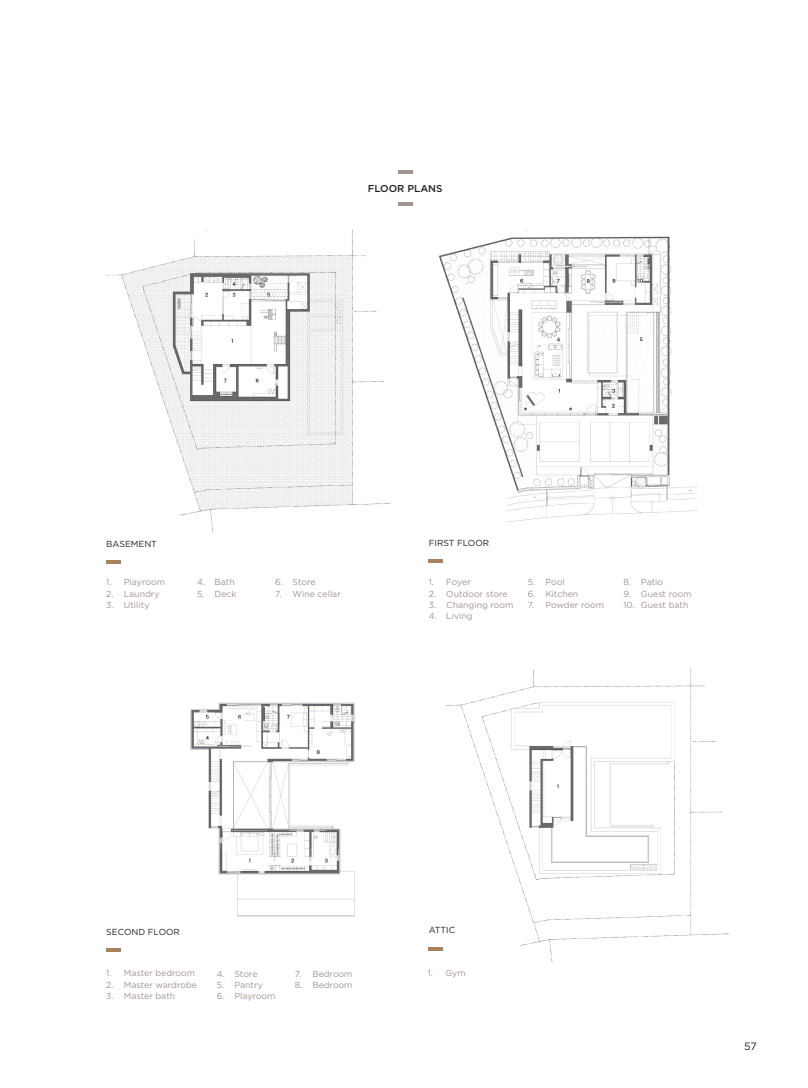
<style>
.page{position:relative;width:808px;height:1088px;background:#fff}
.page>*{position:absolute;margin:0;border:0;box-sizing:border-box;transform-origin:0 0}
.t1{font:10.62px "Gotham";color:#231f20}
.t2{font:500 10px "Gotham";color:#231f20}
.t3{font:8.75px "Gotham";color:#a29490}
.t4{font:8.75px "Gotham";color:#231f20}
</style>
<div class="page">
<img style="left:106px;top:230px;width:285px;height:302px">
<img style="left:439px;top:230px;width:258px;height:293px">
<img style="left:431px;top:668px;width:298px;height:293px">
<hr style="left:398px;top:170px;width:14px;height:4px;background:#a29490">
<hr style="left:398px;top:203px;width:14px;height:3px;background:#a29490">
<hr style="left:106px;top:948px;width:14px;height:4px;background:#a7825d">
<hr style="left:429px;top:947px;width:14px;height:3px;background:#a7825d">
<hr style="left:106px;top:561px;width:14px;height:3px;background:#a7825d">
<hr style="left:429px;top:559px;width:14px;height:3px;background:#a7825d">
<img style="left:190px;top:702px;width:165px;height:215px">
<p class="t2" style="left:368px;top:182px;width:76px">FLOOR PLANS</p>
<p class="t4" style="left:106px;top:538px;width:52px">BASEMENT</p>
<p class="t4" style="left:429px;top:537px;width:62px">FIRST FLOOR</p>
<p class="t3" style="left:106px;top:577px;width:60px">1. Playroom</p>
<p class="t3" style="left:106px;top:588px;width:55px">2. Laundry</p>
<p class="t3" style="left:106px;top:599px;width:45px">3. Utility</p>
<p class="t3" style="left:197px;top:577px;width:39px">4. Bath</p>
<p class="t3" style="left:197px;top:588px;width:41px">5. Deck</p>
<p class="t3" style="left:275px;top:577px;width:42px">6. Store</p>
<p class="t3" style="left:275px;top:588px;width:67px">7. Wine cellar</p>
<p class="t3" style="left:429px;top:577px;width:44px">1. Foyer</p>
<p class="t3" style="left:429px;top:588px;width:80px">2. Outdoor store</p>
<p class="t3" style="left:429px;top:599px;width:86px">3. Changing room</p>
<p class="t3" style="left:429px;top:610px;width:45px">4. Living</p>
<p class="t3" style="left:528px;top:577px;width:38px">5. Pool</p>
<p class="t3" style="left:528px;top:588px;width:52px">6. Kitchen</p>
<p class="t3" style="left:528px;top:599px;width:78px">7. Powder room</p>
<p class="t3" style="left:623px;top:577px;width:41px">8. Patio</p>
<p class="t3" style="left:623px;top:588px;width:70px">9. Guest room</p>
<p class="t3" style="left:623px;top:599px;width:67px">10. Guest bath</p>
<p class="t4" style="left:106px;top:926px;width:75px">SECOND FLOOR</p>
<p class="t4" style="left:429px;top:924px;width:28px">ATTIC</p>
<p class="t3" style="left:106px;top:967px;width:90px">1. Master bedroom</p>
<p class="t3" style="left:106px;top:979px;width:92px">2. Master wardrobe</p>
<p class="t3" style="left:106px;top:990px;width:70px">3. Master bath</p>
<p class="t3" style="left:217px;top:968px;width:42px">4. Store</p>
<p class="t3" style="left:217px;top:979px;width:47px">5. Pantry</p>
<p class="t3" style="left:217px;top:991px;width:60px">6. Playroom</p>
<p class="t3" style="left:295px;top:968px;width:59px">7. Bedroom</p>
<p class="t3" style="left:295px;top:979px;width:59px">8. Bedroom</p>
<p class="t3" style="left:428px;top:967px;width:39px">1. Gym</p>
<p class="t1" style="left:744px;top:1040px;width:14px">57</p>
</div>
